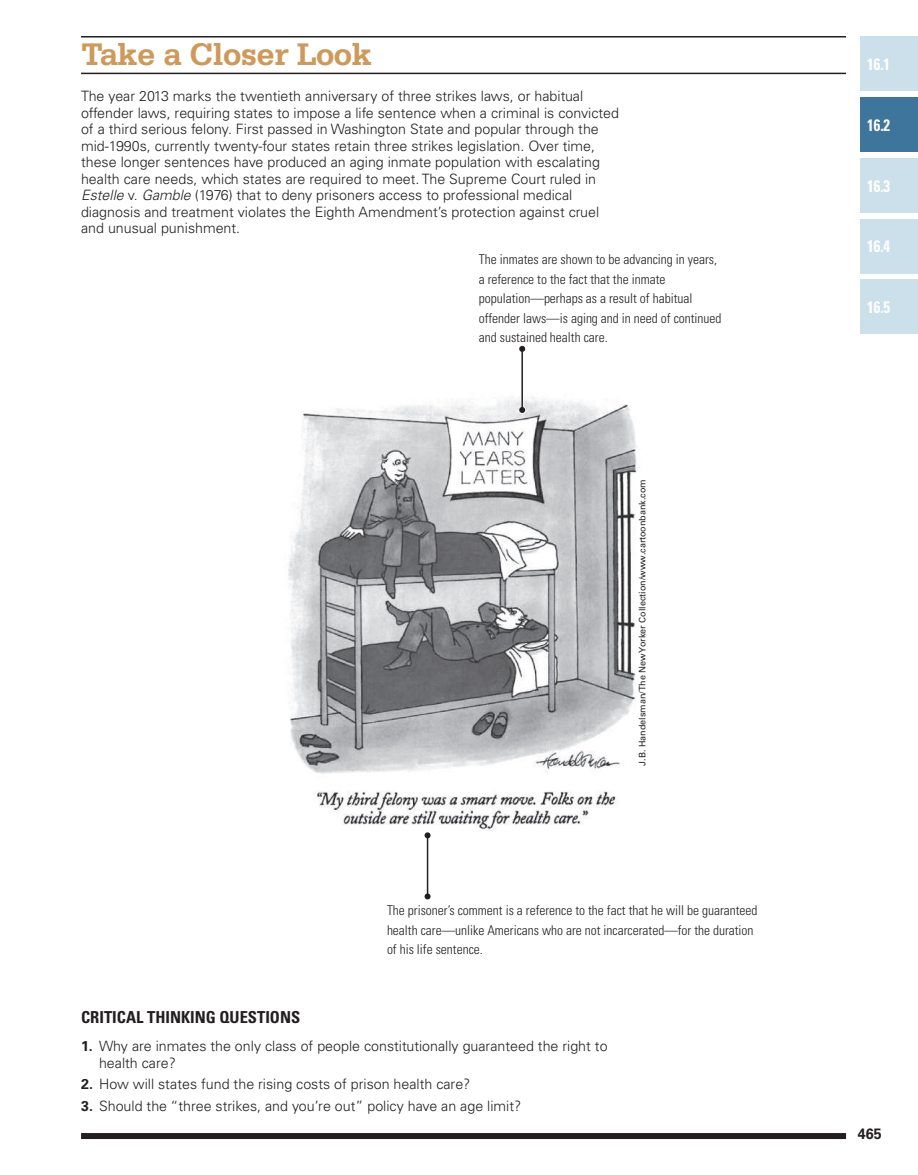
<style>
.page{position:relative;width:918px;height:1175px;background:#fff}
.page>*{position:absolute;margin:0;border:0;box-sizing:border-box;transform-origin:0 0}
.t1{font:700 33px "Serifa Std";letter-spacing:-.02em;color:#ce9a5c}
.t2{font:700 condensed 16.5px "Univers LT Std";color:#231f20}
.t3{font:700 condensed 16.5px "Univers LT Std";color:#fff;scale:.9 1}
.t4{font:700 15px "Univers LT Std";color:#231f20;scale:.95 1}
.t5{font:300 14.25px/16.5px "Univers LT Std";color:#231f20}
.t6{font:300 condensed 13.5px/19.5px "Univers LT Std";color:#231f20}
.t7{font:9px "Univers LT Std";color:#231f20}
.s1{font-style:italic}
.s2{font-weight:700}
</style>
<div class="page">
<div style="left:860px;top:36px;width:58px;height:55px;background:#cce0eb"></div>
<div style="left:860px;top:218px;width:58px;height:55px;background:#cce0eb"></div>
<div style="left:860px;top:279px;width:58px;height:55px;background:#cce0eb"></div>
<div style="left:860px;top:158px;width:58px;height:55px;background:#cce0eb"></div>
<div style="left:860px;top:97px;width:58px;height:55px;background:#3e759c"></div>
<div style="left:81px;top:1133px;width:765px;height:6px;background:#231f20"></div>
<hr style="left:81px;top:73px;width:765px;height:1px;background:#231f20">
<hr style="left:81px;top:36px;width:765px;height:2px;background:#231f20">
<img style="left:288px;top:397px;width:349px;height:434px">
<div style="left:519px;top:406px;width:7px;height:8px;border:2px solid #fff;border-radius:50%"></div>
<hr style="left:521px;top:346px;width:3px;height:66px;background:#fff">
<hr style="left:521px;top:349px;width:2px;height:61px;background:#231f20">
<svg style="left:519px;top:345px;width:7px;height:7px"></svg>
<svg style="left:519px;top:406px;width:7px;height:7px"></svg>
<div style="left:424px;top:831px;width:7px;height:8px;border:2px solid #fff;border-radius:50%"></div>
<hr style="left:426px;top:833px;width:3px;height:66px;background:#fff">
<hr style="left:427px;top:835px;width:1px;height:61px;background:#231f20">
<svg style="left:424px;top:893px;width:7px;height:7px"></svg>
<svg style="left:424px;top:832px;width:7px;height:6px"></svg>
<h1 class="t1" style="left:81px;top:35px;width:292px">Take a Closer Look</h1>
<p class="t5" style="left:81px;top:88px;width:539px">The year 2013 marks the twentieth anniversary of three strikes laws, or habitual offender laws, requiring states to impose a life sentence when a criminal is convicted of a third serious felony. First passed in Washington State and popular through the mid-1990s, currently twenty-four states retain three strikes legislation. Over time, these longer sentences have produced an aging inmate population with escalating health care needs, which states are required to meet. The Supreme Court ruled in <span class="s1">Estelle</span> v. <span class="s1">Gamble</span> (1976) that to deny prisoners access to professional medical diagnosis and treatment violates the Eighth Amendment’s protection against cruel and unusual punishment.</p>
<p class="t6" style="left:479px;top:250px;width:244px">The inmates are shown to be advancing in years, a reference to the fact that the inmate population—perhaps as a result of habitual offender laws—is aging and in need of continued and sustained health care.</p>
<p class="t7" style="left:637px;top:765px;width:288px;rotate:-90deg">J.B. Handelsman/The New Yorker Collection/www.cartoonbank.com</p>
<p class="t6" style="left:387px;top:900px;width:372px">The prisoner’s comment is a reference to the fact that he will be guaranteed health care—unlike Americans who are not incarcerated—for the duration of his life sentence.</p>
<p class="t2" style="left:81px;top:1007px;width:221px">CRITICAL THINKING QUESTIONS</p>
<p class="t5" style="left:99px;top:1037px;width:510px;text-indent:-18px"><span class="s2">1.</span> Why are inmates the only class of people constitutionally guaranteed the right to health care?</p>
<p class="t5" style="left:81px;top:1076px;width:391px"><span class="s2">2.</span> How will states fund the rising costs of prison health care?</p>
<p class="t5" style="left:81px;top:1098px;width:442px"><span class="s2">3.</span> Should the “three strikes, and you’re out” policy have an age limit?</p>
<p class="t3" style="left:867px;top:54px;width:27px">16.1</p>
<p class="t3" style="left:867px;top:115px;width:27px">16.2</p>
<p class="t3" style="left:867px;top:175px;width:27px">16.3</p>
<p class="t3" style="left:867px;top:236px;width:27px">16.4</p>
<p class="t3" style="left:867px;top:297px;width:27px">16.5</p>
<p class="t4" style="left:858px;top:1124px;width:27px">465</p>
</div>
